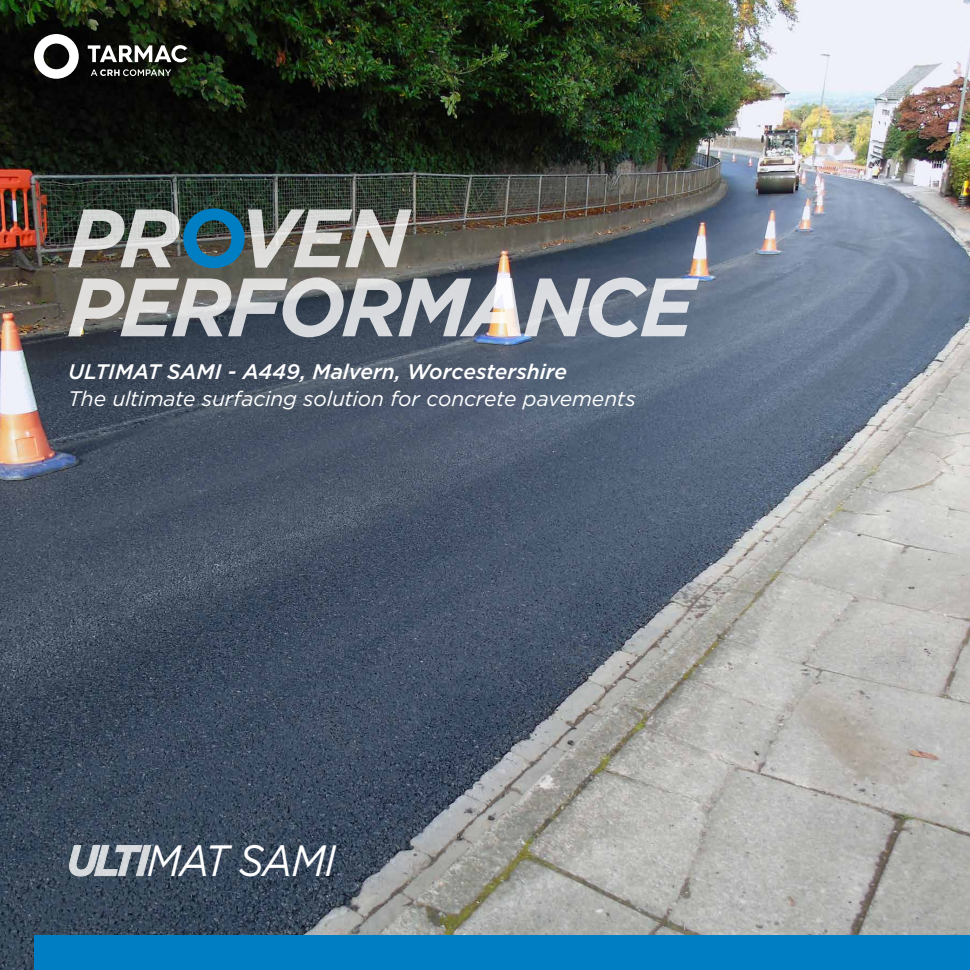
<style>
.page{position:relative;width:970px;height:970px;background:#fff}
.page>*{position:absolute;margin:0;border:0;box-sizing:border-box;transform-origin:0 0}
.t1{font:italic 43.8px "Gotham";letter-spacing:-.03em;color:#fff;scale:.9 1}
.t2{font:italic 21px "Gotham";letter-spacing:-.005em;color:#fff}
.t3{font:italic 500 21px "Gotham";color:#fff}
</style>
<div class="page">
<img style="left:0;top:0;width:969px;height:969px">
<svg style="left:69px;top:845px;width:82px;height:31px;background:#919aa2"></svg>
<svg style="left:68px;top:277px;width:631px;height:60px;background:#999da3"></svg>
<svg style="left:68px;top:208px;width:343px;height:60px;background:#7e8a8b"></svg>
<svg style="left:91px;top:69px;width:80px;height:7px"></svg>
<svg style="left:88px;top:45px;width:99px;height:17px"></svg>
<svg style="left:34px;top:34px;width:45px;height:45px"></svg>
<div style="left:34px;top:935px;width:935px;height:34px;background:#007ec3"></div>
<p class="t3" style="left:68px;top:358px;width:500px">ULTIMAT SAMI - A449, Malvern, Worcestershire</p>
<p class="t2" style="left:68px;top:385px;width:569px">The ultimate surfacing solution for concrete pavements</p>
<h1 class="t1" style="left:147px;top:832px;width:212px">MAT SAMI</h1>
</div>
